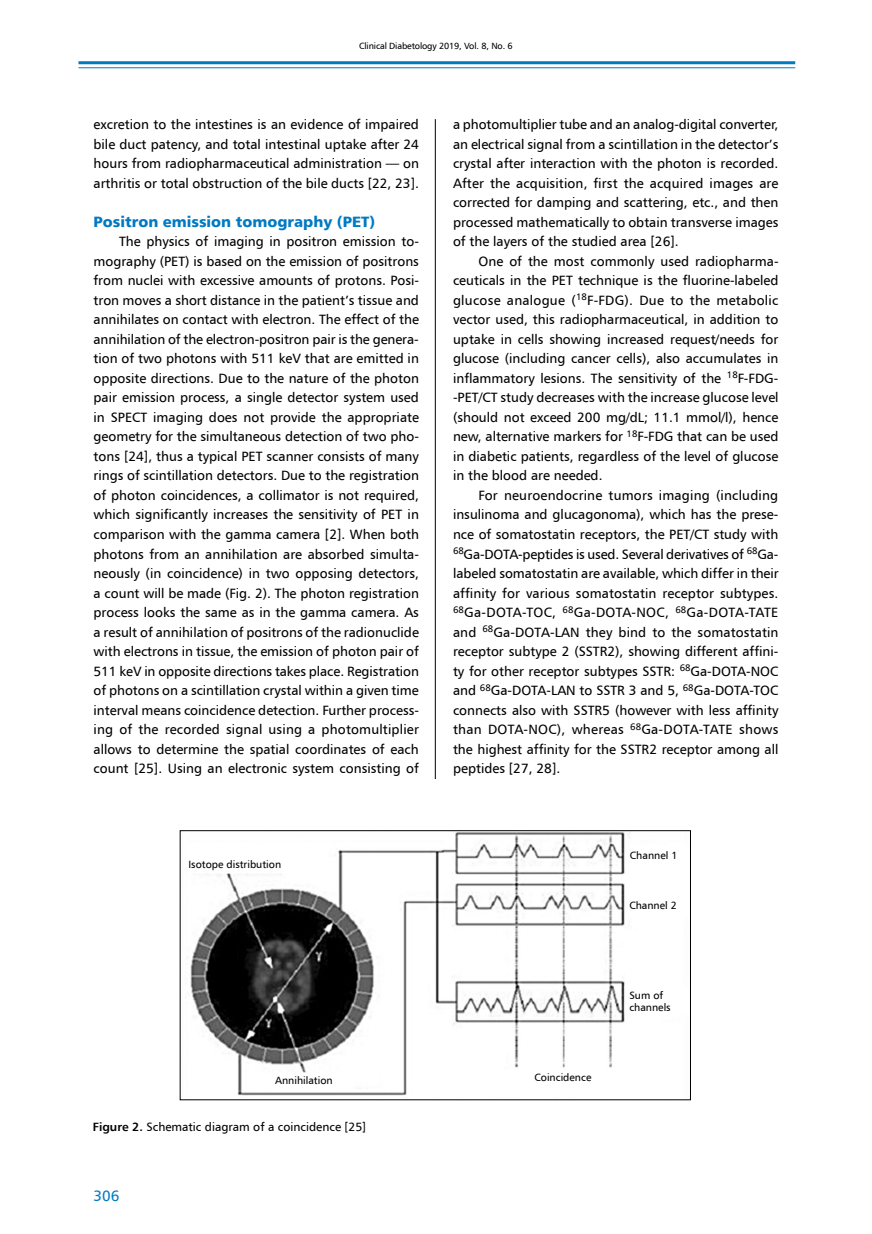
<style>
.page{position:relative;width:872px;height:1234px;background:#fff}
.page>*{position:absolute;margin:0;border:0;box-sizing:border-box;transform-origin:0 0}
.t1{font:15px "Humnst 777 Blk EU";color:#007ac2}
.t2{font:15px "Humnst 777 EU";color:#007ac2}
.t3{font:13.5px/19.5px "Humnst 777 EU";color:#000;text-align:justify}
.t4{font:12px "Humnst 777 EU";color:#000}
.t5{font:10.5px/12px "Humnst 777 EU";color:#000}
.t6{font:9px "Humnst 777 EU";letter-spacing:-.015em;color:#000}
.s1{font-weight:700}
</style>
<div class="page">
<hr style="left:435px;top:119px;width:1px;height:1033px;background:#000">
<hr style="left:78px;top:61px;width:717px;height:3px;background:#007ac2">
<hr style="left:78px;top:67px;width:717px;height:1px;background:#007ac2">
<div style="left:426px;top:779px;width:21px;height:377px;background:#fff"></div>
<img style="left:187px;top:832px;width:443px;height:264px">
<div style="left:180px;top:830px;width:511px;height:269px;border:1px solid #000"></div>
<p class="t6" style="left:359px;top:41px;width:155px">Clinical Diabetology 2019, Vol. 8, No. 6</p>
<p class="t3" style="left:94px;top:114px;width:327px">excretion to the intestines is an evidence of impaired bile duct patency, and total intestinal uptake after 24 hours from radiopharmaceutical administration — on arthritis or total obstruction of the bile ducts [22, 23].</p>
<p class="t1" style="left:94px;top:212px;width:283px">Positron emission tomography (PET)</p>
<p class="t3" style="left:94px;top:231px;width:327px;text-indent:26px">The physics of imaging in positron emission to&shy;mography (PET) is based on the emission of positrons from nuclei with excessive amounts of protons. Posi&shy;tron moves a short distance in the patient’s tissue and annihilates on contact with electron. The effect of the annihilation of the electron-positron pair is the genera&shy;tion of two photons with 511 keV that are emitted in opposite directions. Due to the nature of the photon pair emission process, a single detector system used in SPECT imaging does not provide the appropriate geometry for the simultaneous detection of two pho&shy;tons [24], thus a typical PET scanner consists of many rings of scintillation detectors. Due to the registration of photon coincidences, a collimator is not required, which significantly increases the sensitivity of PET in comparison with the gamma camera [2]. When both photons from an annihilation are absorbed simulta&shy;neously (in coincidence) in two opposing detectors, a count will be made (Fig. 2). The photon registration process looks the same as in the gamma camera. As a result of annihilation of positrons of the radionuclide with electrons in tissue, the emission of photon pair of 511 keV in opposite directions takes place. Registration of photons on a scintillation crystal within a given time interval means coincidence detection. Further process&shy;ing of the recorded signal using a photomultiplier allows to determine the spatial coordinates of each count [25]. Using an electronic system consisting of</p>
<p class="t5" style="left:188px;top:857px;width:94px">Isotope distribution</p>
<p class="t3" style="left:453px;top:114px;width:327px">a photomultiplier tube and an analog-digital converter, an electrical signal from a scintillation in the detector’s crystal after interaction with the photon is recorded.<br>After the acquisition, first the acquired images are corrected for damping and scattering, etc., and then processed mathematically to obtain transverse images of the layers of the studied area [26].</p>
<p class="t3" style="left:453px;top:251px;width:327px;text-indent:26px">One of the most commonly used radiopharma&shy;ceuticals in the PET technique is the fluorine-labeled glucose analogue (<sup>18</sup>F-FDG). Due to the metabolic vector used, this radiopharmaceutical, in addition to uptake in cells showing increased request/needs for glucose (including cancer cells), also accumulates in inflammatory lesions. The sensitivity of the <sup>18</sup>F-FDG--PET/CT study decreases with the increase glucose level (should not exceed 200 mg/dL; 11.1 mmol/l), hence new, alternative markers for <sup>18</sup>F-FDG that can be used in diabetic patients, regardless of the level of glucose in the blood are needed.</p>
<p class="t3" style="left:453px;top:485px;width:327px;text-indent:26px">For neuroendocrine tumors imaging (including insulinoma and glucagonoma), which has the prese&shy;nce of somatostatin receptors, the PET/CT study with <sup>68</sup>Ga-DOTA-peptides is used. Several derivatives of <sup>68</sup>Ga&shy;labeled somatostatin are available, which differ in their affinity for various somatostatin receptor subtypes.<br><sup>68</sup>Ga-DOTA-TOC, <sup>68</sup>Ga-DOTA-NOC, <sup>68</sup>Ga-DOTA-TATE and <sup>68</sup>Ga-DOTA-LAN they bind to the somatostatin receptor subtype 2 (SSTR2), showing different affini&shy;ty for other receptor subtypes SSTR: <sup>68</sup>Ga-DOTA-NOC and <sup>68</sup>Ga-DOTA-LAN to SSTR 3 and 5, <sup>68</sup>Ga-DOTA-TOC connects also with SSTR5 (however with less affinity than DOTA-NOC), whereas <sup>68</sup>Ga-DOTA-TATE shows the highest affinity for the SSTR2 receptor among all peptides [27, 28].</p>
<p class="t5" style="left:630px;top:849px;width:49px">Channel 1</p>
<p class="t5" style="left:629px;top:899px;width:49px">Channel 2</p>
<p class="t5" style="left:629px;top:988px;width:43px">Sum of channels</p>
<p class="t5" style="left:275px;top:1074px;width:59px">Annihilation</p>
<p class="t5" style="left:534px;top:1070px;width:58px">Coincidence</p>
<p class="t4" style="left:93px;top:1118px;width:275px"><span class="s1">Figure 2.</span> Schematic diagram of a coincidence [25]</p>
<p class="t2" style="left:94px;top:1185px;width:27px">306</p>
</div>
